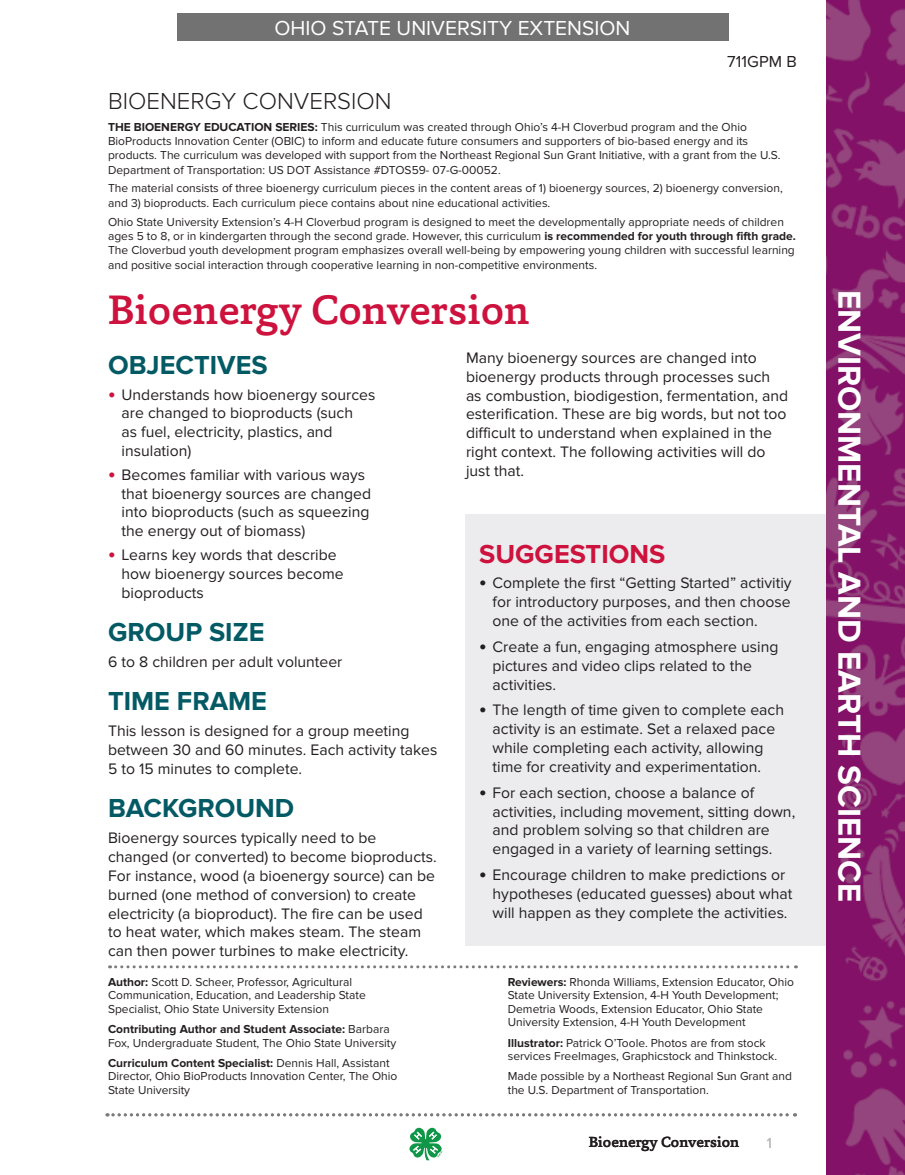
<style>
.page{position:relative;width:905px;height:1175px;background:#fff}
.page>*{position:absolute;margin:0;border:0;box-sizing:border-box;transform-origin:0 0}
.t1{font:500 42px "Capita";color:#cd123d}
.t2{font:700 33px "Proxima Nova";color:#fff}
.t3{font:700 27px "Proxima Nova";color:#035a64}
.t4{font:700 27px "Proxima Nova";color:#cd123d}
.t5{font:300 24px "Proxima Nova";color:#231f20}
.t6{font:21px "Proxima Nova";color:#fff}
.t7{font:16.5px "Proxima Nova";letter-spacing:.01em;color:#231f20}
.t8{font:15.75px/18.9px "Proxima Nova";color:#231f20}
.t9{font:500 15px "Capita";color:#231f20}
.t10{font:15px "Proxima Nova";color:#bbbaba}
.t11{font:12px/13.5px "Proxima Nova";color:#231f20}
.s1{font-weight:700}
.s2{font-weight:700;font-size:21px;color:#cd123d}
.s3{font-weight:700;font-size:21px}
</style>
<div class="page">
<svg style="left:107px;top:1113px;width:688px;height:3px"></svg>
<svg style="left:409px;top:1127px;width:33px;height:34px"></svg>
<div style="left:465px;top:514px;width:411px;height:431px;background:#ececee"></div>
<div style="left:177px;top:14px;width:551px;height:26px;background:#717271"></div>
<svg style="left:110px;top:965px;width:686px;height:3px"></svg>
<img style="left:826px;top:0;width:78px;height:1174px">
<h3 class="t6" style="left:274px;top:16px;width:357px">OHIO STATE UNIVERSITY EXTENSION</h3>
<h3 class="t7" style="left:727px;top:52px;width:71px">711GPM B</h3>
<h3 class="t5" style="left:108px;top:88px;width:285px">BIOENERGY CONVERSION</h3>
<p class="t11" style="left:108px;top:119px;width:674px;line-height:14.4px"><span class="s1">THE BIOENERGY EDUCATION SERIES:</span> This curriculum was created through Ohio’s 4-H Cloverbud program and the Ohio BioProducts Innovation Center (OBIC) to inform and educate future consumers and supporters of bio-based energy and its products. The curriculum was developed with support from the Northeast Regional Sun Grant Initiative, with a grant from the U.S.<br>Department of Transportation: US DOT Assistance #DTOS59- 07-G-00052.</p>
<p class="t11" style="left:108px;top:181px;width:676px;line-height:14.4px">The material consists of three bioenergy curriculum pieces in the content areas of 1) bioenergy sources, 2) bioenergy conversion, and 3) bioproducts. Each curriculum piece contains about nine educational activities.</p>
<p class="t11" style="left:108px;top:215px;width:689px;line-height:14.4px">Ohio State University Extension’s 4-H Cloverbud program is designed to meet the developmentally appropriate needs of children ages 5 to 8, or in kindergarten through the second grade. However, this curriculum <span class="s1">is recommended for youth through fifth grade.<br></span>The Cloverbud youth development program emphasizes overall well-being by empowering young children with successful learning and positive social interaction through cooperative learning in non-competitive environments.</p>
<h1 class="t1" style="left:108px;top:281px;width:423px">Bioenergy Conversion</h1>
<h3 class="t3" style="left:108px;top:349px;width:161px">OBJECTIVES</h3>
<h3 class="t8" style="left:122px;top:385px;width:255px;text-indent:-14px"><span class="s2">•</span> Understands how bioenergy sources are changed to bioproducts (such<br>as fuel, electricity, plastics, and insulation)</h3>
<h3 class="t8" style="left:122px;top:465px;width:251px;text-indent:-14px"><span class="s2">•</span> Becomes familiar with various ways that bioenergy sources are changed into bioproducts (such as squeezing the energy out of biomass)</h3>
<h3 class="t8" style="left:122px;top:545px;width:223px;text-indent:-14px"><span class="s2">•</span> Learns key words that describe how bioenergy sources become bioproducts</h3>
<h3 class="t3" style="left:108px;top:616px;width:158px">GROUP SIZE</h3>
<h3 class="t8" style="left:108px;top:652px;width:236px">6 to 8 children per adult volunteer</h3>
<h3 class="t3" style="left:108px;top:685px;width:160px">TIME FRAME</h3>
<h3 class="t8" style="left:108px;top:721px;width:331px">This lesson is designed for a group meeting between 30 and 60 minutes. Each activity takes<br>5 to 15 minutes to complete.</h3>
<h3 class="t3" style="left:108px;top:792px;width:188px">BACKGROUND</h3>
<p class="t8" style="left:108px;top:828px;width:330px">Bioenergy sources typically need to be changed (or converted) to become bioproducts.<br>For instance, wood (a bioenergy source) can be burned (one method of conversion) to create electricity (a bioproduct). The fire can be used to heat water, which makes steam. The steam can then power turbines to make electricity.</p>
<p class="t8" style="left:466px;top:348px;width:324px">Many bioenergy sources are changed into bioenergy products through processes such as combustion, biodigestion, fermentation, and esterification. These are big words, but not too difficult to understand when explained in the right context. The following activities will do just that.</p>
<h3 class="t4" style="left:479px;top:538px;width:188px">SUGGESTIONS</h3>
<h3 class="t8" style="left:492px;top:574px;width:300px;text-align:justify;text-indent:-14px"><span class="s3">•</span> Complete the first “Getting Started” activitiy for introductory purposes, and then choose one of the activities from each section.</h3>
<h3 class="t8" style="left:492px;top:637px;width:287px;text-indent:-14px"><span class="s3">•</span> Create a fun, engaging atmosphere using pictures and video clips related to the activities.</h3>
<h3 class="t8" style="left:479px;top:700px;width:306px;text-align:center"><span class="s3">•</span> The length of time given to complete each activity is an estimate. Set a relaxed pace while completing each activity, allowing<br>time for creativity and experimentation.</h3>
<h3 class="t8" style="left:492px;top:783px;width:304px;text-indent:-14px"><span class="s3">•</span> For each section, choose a balance of activities, including movement, sitting down, and problem solving so that children are engaged in a variety of learning settings.</h3>
<h3 class="t8" style="left:492px;top:865px;width:301px;text-indent:-14px"><span class="s3">•</span> Encourage children to make predictions or hypotheses (educated guesses) about what will happen as they complete the activities.</h3>
<p class="t11" style="left:108px;top:975px;width:259px"><span class="s1">Author:</span> Scott D. Scheer, Professor, Agricultural<br>Communication, Education, and Leadership State<br>Specialist, Ohio State University Extension</p>
<p class="t11" style="left:108px;top:1022px;width:290px"><span class="s1">Contributing Author and Student Associate:</span> Barbara<br>Fox, Undergraduate Student, The Ohio State University</p>
<p class="t11" style="left:108px;top:1056px;width:291px"><span class="s1">Curriculum Content Specialist:</span> Dennis Hall, Assistant<br>Director, Ohio BioProducts Innovation Center, The Ohio<br>State University</p>
<p class="t11" style="left:508px;top:975px;width:287px"><span class="s1">Reviewers:</span> Rhonda Williams, Extension Educator, Ohio State University Extension, 4-H Youth Development; Demetria Woods, Extension Educator, Ohio State University Extension, 4-H Youth Development</p>
<p class="t11" style="left:508px;top:1036px;width:271px"><span class="s1">Illustrator:</span> Patrick O’Toole. Photos are from stock services FreeImages, Graphicstock and Thinkstock.</p>
<p class="t11" style="left:508px;top:1069px;width:286px">Made possible by a Northeast Regional Sun Grant and the U.S. Department of Transportation.</p>
<p class="t9" style="left:588px;top:1132px;width:152px">Bioenergy Conversion</p>
<p class="t10" style="left:766px;top:1134px;width:7px">1</p>
<h2 class="t2" style="left:868px;top:290px;width:614px;rotate:90deg">ENVIRONMENTAL AND EARTH SCIENCE</h2>
</div>
